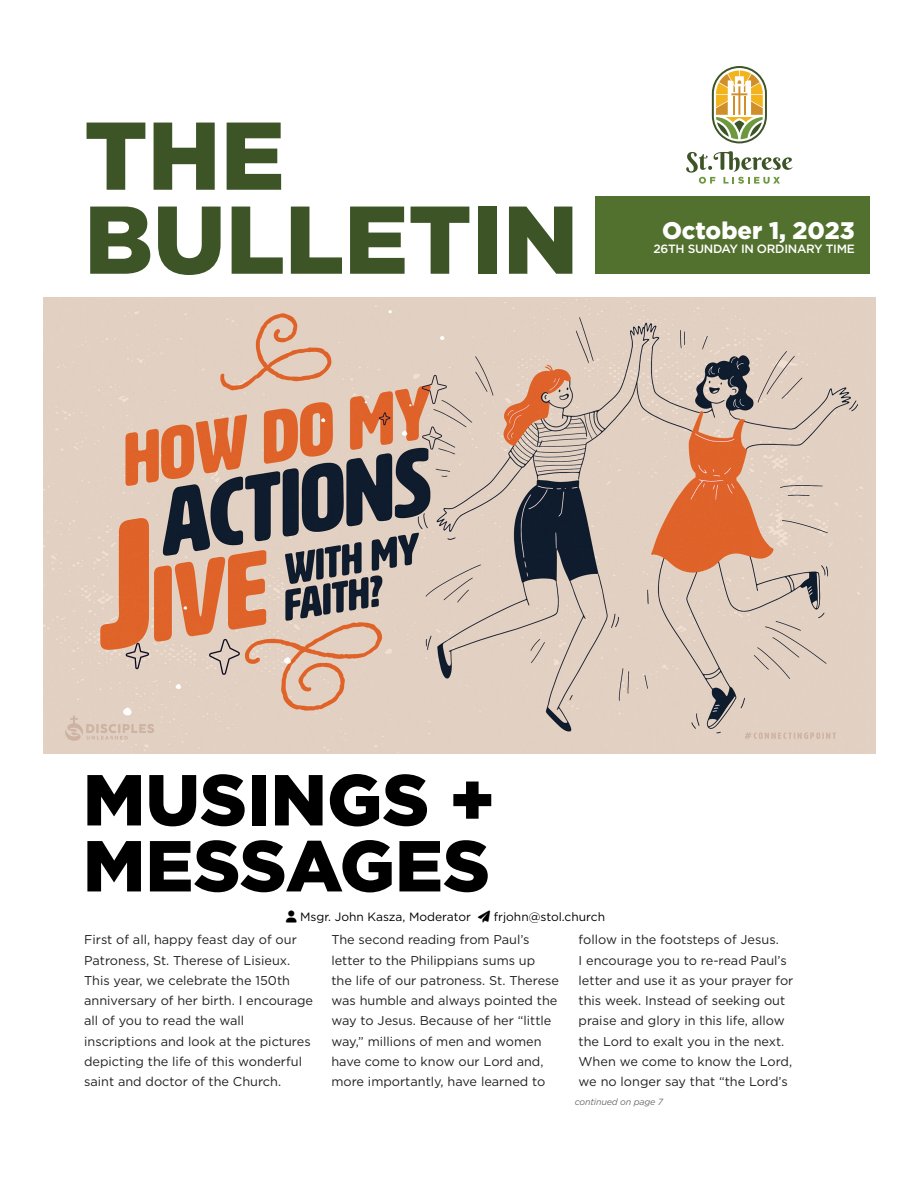
<style>
.page{position:relative;width:918px;height:1188px;background:#fff}
.page>*{position:absolute;margin:0;border:0;box-sizing:border-box;transform-origin:0 0}
.Paragraph_Style_2{font:900 96px "Gotham";color:#3c5426}
.t1{font:900 72px "Gotham";color:#000}
.t2{font:900 24px "Gotham";color:#fff}
.t3{font:12.75px/20.2px "Gotham";color:#231f20}
.t4{font:12px "Gotham";color:#000}
.t5{font:500 12px "Gotham";letter-spacing:-.025em;color:#fff}
.Small_Detail_Footnote{font:italic 9px "Gotham";letter-spacing:-.02em;color:#6e6b6d}
</style>
<div class="page">
<div style="left:595px;top:196px;width:274px;height:78px;background:#52702e"></div>
<svg style="left:712px;top:66px;width:55px;height:77px"></svg>
<svg style="left:686px;top:151px;width:107px;height:33px"></svg>
<img style="left:43px;top:297px;width:833px;height:456px">
<p class="Paragraph_Style_2" style="left:84px;top:90px;width:202px">THE</p>
<p class="Paragraph_Style_2" style="left:84px;top:174px;width:496px">BULLETIN</p>
<p class="t2" style="left:662px;top:214px;width:194px">October 1, 2023</p>
<p class="t5" style="left:654px;top:241px;width:203px">26TH SUNDAY IN ORDINARY TIME</p>
<p class="t1" style="left:83px;top:750px;width:414px">MUSINGS +</p>
<p class="t1" style="left:83px;top:816px;width:409px">MESSAGES</p>
<p class="t4" style="left:300px;top:909px;width:306px">Msgr. John Kasza, Moderator ➢ frjohn@stol.church</p>
<p class="t3" style="left:84px;top:929px;width:230px">First of all, happy feast day of our Patroness, St. Therese of Lisieux.<br>This year, we celebrate the 150th anniversary of her birth. I encourage all of you to read the wall inscriptions and look at the pictures depicting the life of this wonderful saint and doctor of the Church.</p>
<p class="t3" style="left:331px;top:929px;width:229px">The second reading from Paul’s letter to the Philippians sums up<br>the life of our patroness. St. Therese was humble and always pointed the way to Jesus. Because of her “little way,” millions of men and women have come to know our Lord and, more importantly, have learned to</p>
<p class="t3" style="left:579px;top:929px;width:202px">follow in the footsteps of Jesus.</p>
<p class="t3" style="left:579px;top:950px;width:216px">I encourage you to re-read Paul’s letter and use it as your prayer for this week. Instead of seeking out praise and glory in this life, allow the Lord to exalt you in the next.</p>
<p class="t3" style="left:579px;top:1051px;width:215px">When we come to know the Lord, we no longer say that “the Lord’s</p>
<p class="Small_Detail_Footnote" style="left:575px;top:1097px;width:90px">continued on page 7</p>
</div>
